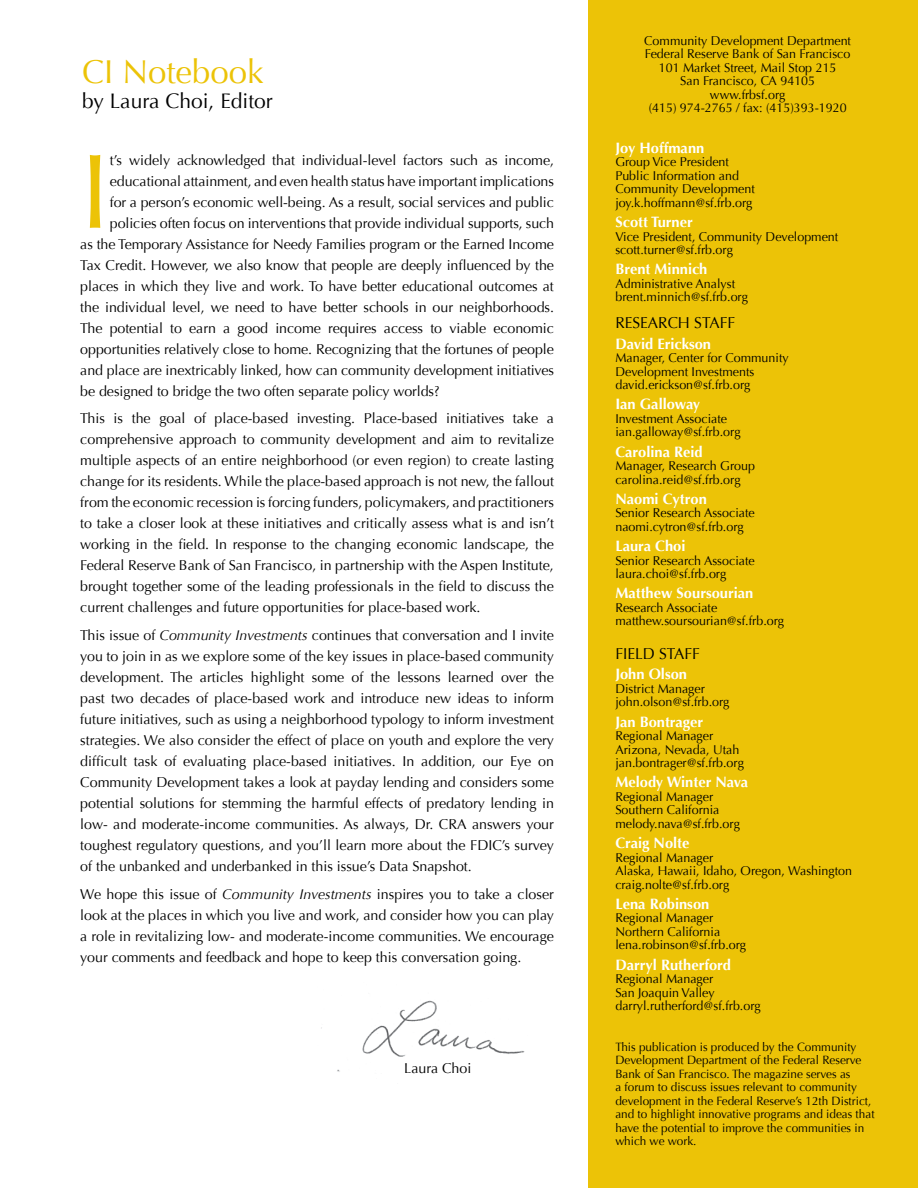
<style>
.page{position:relative;width:918px;height:1188px;background:#fff}
.page>*{position:absolute;margin:0;border:0;box-sizing:border-box;transform-origin:0 0}
.t1{font:106.2px "Optima";color:#ecc307}
.t2{font:33px "Optima";color:#ecc307}
.t3{font:21px "Optima";color:#000}
.t4{font:15.75px "Optima";color:#000}
.t5{font:700 15px "Optima";color:#fff}
.t6{font:14.25px/21px "Optima";letter-spacing:-.005em;color:#000;text-align:justify}
.t7{font:12.75px/13.5px "Optima";color:#000}
.t8{font:12px/13.5px "Optima";color:#000}
.s1{font-style:italic}
</style>
<div class="page">
<div style="left:589px;top:0;width:329px;height:1188px;background:#ecc307"></div>
<img style="left:321px;top:1000px;width:204px;height:72px">
<h2 class="t2" style="left:82px;top:53px;width:183px">CI Notebook</h2>
<h3 class="t3" style="left:82px;top:89px;width:192px">by Laura Choi, Editor</h3>
<h1 class="t1" style="left:80px;top:130px;width:31px">I</h1>
<p class="t6" style="left:110px;top:150px;width:446px">t’s widely acknowledged that individual-level factors such as income,</p>
<p class="t6" style="left:110px;top:171px;width:446px">educational attainment, and even health status have important implications</p>
<p class="t6" style="left:110px;top:192px;width:446px">for a person’s economic well-being. As a result, social services and public</p>
<p class="t6" style="left:110px;top:213px;width:446px">policies often focus on interventions that provide individual supports, such</p>
<p class="t6" style="left:80px;top:234px;width:475px">as the Temporary Assistance for Needy Families program or the Earned Income</p>
<p class="t6" style="left:80px;top:255px;width:475px">Tax Credit. However, we also know that people are deeply influenced by the</p>
<p class="t6" style="left:80px;top:276px;width:475px">places in which they live and work. To have better educational outcomes at</p>
<p class="t6" style="left:80px;top:297px;width:475px">the individual level, we need to have better schools in our neighborhoods.</p>
<p class="t6" style="left:80px;top:318px;width:475px">The potential to earn a good income requires access to viable economic</p>
<p class="t6" style="left:80px;top:339px;width:475px">opportunities relatively close to home. Recognizing that the fortunes of people</p>
<p class="t6" style="left:80px;top:360px;width:475px">and place are inextricably linked, how can community development initiatives</p>
<p class="t6" style="left:80px;top:381px;width:361px">be designed to bridge the two often separate policy worlds?</p>
<p class="t6" style="left:80px;top:408px;width:475px">This is the goal of place-based investing. Place-based initiatives take a comprehensive approach to community development and aim to revitalize multiple aspects of an entire neighborhood (or even region) to create lasting change for its residents. While the place-based approach is not new, the fallout from the economic recession is forcing funders, policymakers, and practitioners to take a closer look at these initiatives and critically assess what is and isn’t working in the field. In response to the changing economic landscape, the Federal Reserve Bank of San Francisco, in partnership with the Aspen Institute, brought together some of the leading professionals in the field to discuss the current challenges and future opportunities for place-based work.</p>
<p class="t6" style="left:80px;top:625px;width:475px">This issue of <span class="s1">Community Investments</span> continues that conversation and I invite you to join in as we explore some of the key issues in place-based community development. The articles highlight some of the lessons learned over the past two decades of place-based work and introduce new ideas to inform future initiatives, such as using a neighborhood typology to inform investment strategies. We also consider the effect of place on youth and explore the very difficult task of evaluating place-based initiatives. In addition, our Eye on Community Development takes a look at payday lending and considers some potential solutions for stemming the harmful effects of predatory lending in low- and moderate-income communities. As always, Dr. CRA answers your toughest regulatory questions, and you’ll learn more about the FDIC’s survey of the unbanked and underbanked in this issue’s Data Snapshot.</p>
<p class="t6" style="left:80px;top:884px;width:475px">We hope this issue of <span class="s1">Community Investments</span> inspires you to take a closer look at the places in which you live and work, and consider how you can play a role in revitalizing low- and moderate-income communities. We encourage your comments and feedback and hope to keep this conversation going.</p>
<p class="t6" style="left:404px;top:1058px;width:69px">Laura Choi</p>
<p class="t7" style="left:644px;top:34px;width:208px;text-align:center">Community Development Department<br>Federal Reserve Bank of San Francisco<br>101 Market Street, Mail Stop 215<br>San Francisco, CA 94105 www.frbsf.org<br>(415) 974-2765 / fax: (415)393-1920</p>
<p class="t5" style="left:615px;top:139px;width:90px">Joy Hoffmann</p>
<p class="t7" style="left:615px;top:155px;width:141px">Group Vice President<br>Public Information and<br>Community Development joy.k.hoffmann@sf.frb.org</p>
<p class="t5" style="left:615px;top:213px;width:79px">Scott Turner</p>
<p class="t7" style="left:615px;top:230px;width:224px">Vice President, Community Development scott.turner@sf.frb.org</p>
<p class="t5" style="left:615px;top:260px;width:94px">Brent Minnich</p>
<p class="t7" style="left:615px;top:277px;width:134px">Administrative Analyst brent.minnich@sf.frb.org</p>
<p class="t4" style="left:615px;top:314px;width:121px">RESEARCH STAFF</p>
<p class="t5" style="left:615px;top:335px;width:97px">David Erickson</p>
<p class="t7" style="left:615px;top:351px;width:175px">Manager, Center for Community<br>Development Investments david.erickson@sf.frb.org</p>
<p class="t5" style="left:615px;top:395px;width:86px">Ian Galloway</p>
<p class="t7" style="left:615px;top:412px;width:127px">Investment Associate ian.galloway@sf.frb.org</p>
<p class="t5" style="left:615px;top:443px;width:89px">Carolina Reid</p>
<p class="t7" style="left:615px;top:459px;width:141px">Manager, Research Group carolina.reid@sf.frb.org</p>
<p class="t5" style="left:615px;top:490px;width:93px">Naomi Cytron</p>
<p class="t7" style="left:615px;top:506px;width:141px">Senior Research Associate naomi.cytron@sf.frb.org</p>
<p class="t5" style="left:615px;top:537px;width:72px">Laura Choi</p>
<p class="t7" style="left:615px;top:554px;width:141px">Senior Research Associate laura.choi@sf.frb.org</p>
<p class="t5" style="left:615px;top:584px;width:140px">Matthew Soursourian</p>
<p class="t7" style="left:615px;top:601px;width:170px">Research Associate matthew.soursourian@sf.frb.org</p>
<p class="t4" style="left:615px;top:645px;width:86px">FIELD STAFF</p>
<p class="t5" style="left:615px;top:665px;width:73px">John Olson</p>
<p class="t7" style="left:615px;top:682px;width:116px">District Manager john.olson@sf.frb.org</p>
<p class="t5" style="left:615px;top:713px;width:89px">Jan Bontrager</p>
<p class="t7" style="left:615px;top:729px;width:130px">Regional Manager<br>Arizona, Nevada, Utah jan.bontrager@sf.frb.org</p>
<p class="t5" style="left:615px;top:773px;width:134px">Melody Winter Nava</p>
<p class="t7" style="left:615px;top:790px;width:126px">Regional Manager<br>Southern California melody.nava@sf.frb.org</p>
<p class="t5" style="left:615px;top:834px;width:76px">Craig Nolte</p>
<p class="t7" style="left:615px;top:851px;width:238px">Regional Manager<br>Alaska, Hawaii, Idaho, Oregon, Washington craig.nolte@sf.frb.org</p>
<p class="t5" style="left:615px;top:895px;width:95px">Lena Robinson</p>
<p class="t7" style="left:615px;top:911px;width:132px">Regional Manager<br>Northern California lena.robinson@sf.frb.org</p>
<p class="t5" style="left:615px;top:956px;width:117px">Darryl Rutherford</p>
<p class="t7" style="left:615px;top:972px;width:147px">Regional Manager<br>San Joaquin Valley darryl.rutherford@sf.frb.org</p>
<p class="t8" style="left:615px;top:1040px;width:261px">This publication is produced by the Community Development Department of the Federal Reserve Bank of San Francisco. The magazine serves as<br>a forum to discuss issues relevant to community development in the Federal Reserve’s 12th District, and to highlight innovative programs and ideas that have the potential to improve the communities in which we work.</p>
</div>
